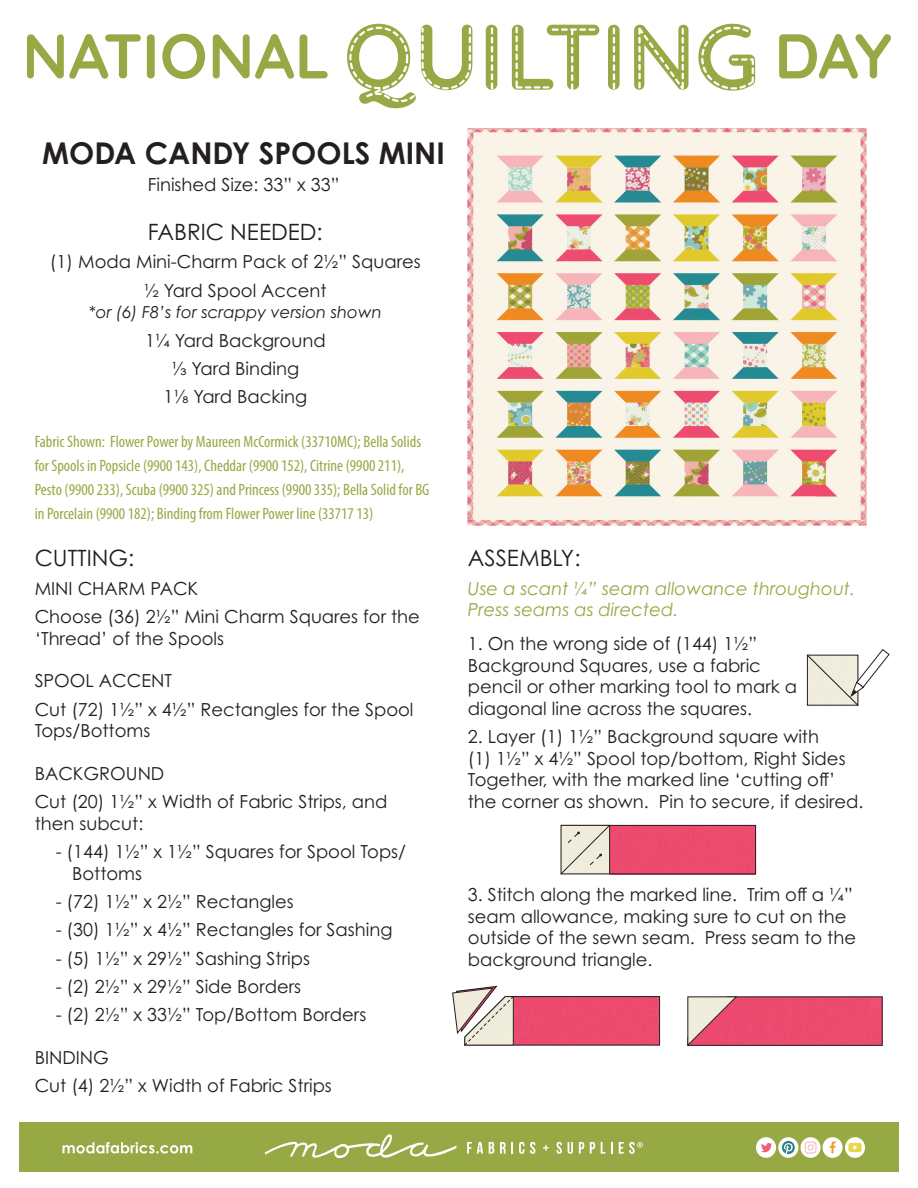
<style>
.page{position:relative;width:918px;height:1188px;background:#fff}
.page>*{position:absolute;margin:0;border:0;box-sizing:border-box;transform-origin:0 0}
.t1{font:700 30px "Century Gothic Pro";color:#231f20}
.t2{font:22.5px "Century Gothic Pro";color:#231f20}
.t3{font:18px/21.6px "Century Gothic Pro";color:#231f20}
.t4{font:italic 18px/21.6px "Century Gothic Pro";color:#97a944}
.t5{font:condensed 16.5px/24px "Myriad Pro";color:#97a944}
.t6{font:italic 16.5px "Century Gothic Pro";color:#231f20}
</style>
<div class="page">
<img style="left:468px;top:128px;width:398px;height:397px">
<div style="left:611px;top:827px;width:143px;height:45px;background:#ec4b6e"></div>
<div style="left:561px;top:825px;width:195px;height:49px;border:1px solid #231f20"></div>
<svg style="left:560px;top:824px;width:51px;height:51px;background:#d8d2c4"></svg>
<svg style="left:452px;top:986px;width:208px;height:60px"></svg>
<svg style="left:688px;top:997px;width:195px;height:49px;background:#e45b78"></svg>
<svg style="left:806px;top:649px;width:84px;height:57px"></svg>
<svg style="left:27px;top:34px;width:301px;height:45px"></svg>
<svg style="left:779px;top:34px;width:112px;height:45px"></svg>
<svg style="left:347px;top:24px;width:408px;height:84px"></svg>
<div style="left:19px;top:1122px;width:880px;height:50px;background:#97a944"></div>
<svg style="left:265px;top:1134px;width:191px;height:24px"></svg>
<svg style="left:467px;top:1142px;width:16px;height:12px"></svg>
<svg style="left:489px;top:1142px;width:5px;height:12px"></svg>
<svg style="left:500px;top:1142px;width:13px;height:12px"></svg>
<svg style="left:519px;top:1142px;width:5px;height:12px"></svg>
<svg style="left:530px;top:1142px;width:5px;height:12px"></svg>
<svg style="left:543px;top:1145px;width:6px;height:6px"></svg>
<svg style="left:556px;top:1142px;width:6px;height:12px"></svg>
<svg style="left:568px;top:1142px;width:5px;height:12px"></svg>
<svg style="left:579px;top:1142px;width:5px;height:12px"></svg>
<svg style="left:590px;top:1142px;width:5px;height:12px"></svg>
<svg style="left:601px;top:1142px;width:12px;height:12px"></svg>
<svg style="left:619px;top:1142px;width:24px;height:12px"></svg>
<svg style="left:63px;top:1142px;width:129px;height:12px"></svg>
<div style="left:756px;top:1137px;width:20px;height:21px;background:#fff;border-radius:50%"></div>
<svg style="left:761px;top:1143px;width:11px;height:10px"></svg>
<div style="left:778px;top:1137px;width:20px;height:21px;background:#fff;border-radius:50%"></div>
<svg style="left:782px;top:1141px;width:13px;height:13px"></svg>
<div style="left:823px;top:1137px;width:20px;height:21px;background:#fff;border-radius:50%"></div>
<svg style="left:830px;top:1141px;width:6px;height:12px"></svg>
<div style="left:845px;top:1137px;width:20px;height:21px;background:#fff;border-radius:50%"></div>
<svg style="left:848px;top:1143px;width:14px;height:9px"></svg>
<svg style="left:801px;top:1137px;width:20px;height:21px"></svg>
<svg style="left:805px;top:1141px;width:12px;height:13px"></svg>
<h1 class="t1" style="left:42px;top:135px;width:404px">MODA CANDY SPOOLS MINI</h1>
<p class="t3" style="left:148px;top:174px;width:193px">Finished Size: 33” x 33”</p>
<p class="t2" style="left:148px;top:218px;width:176px">FABRIC NEEDED:</p>
<p class="t3" style="left:50px;top:248px;width:372px;line-height:28.3px;text-align:center">(1) Moda Mini-Charm Pack of 21/2” Squares<br>1/2 Yard Spool Accent</p>
<p class="t6" style="left:89px;top:303px;width:294px">*or (6) F8’s for scrappy version shown</p>
<p class="t3" style="left:145px;top:326px;width:182px;line-height:28.3px;text-align:center">1¼ Yard Background ⅓ Yard Binding<br>1⅛ Yard Backing</p>
<p class="t5" style="left:35px;top:429px;width:396px">Fabric Shown: Flower Power by Maureen McCormick (33710MC); Bella Solids for Spools in Popsicle (9900 143), Cheddar (9900 152), Citrine (9900 211), Pesto (9900 233), Scuba (9900 325) and Princess (9900 335); Bella Solid for BG in Porcelain (9900 182); Binding from Flower Power line (33717 13)</p>
<p class="t2" style="left:35px;top:545px;width:101px">CUTTING:</p>
<p class="t3" style="left:35px;top:574px;width:387px;line-height:28.3px">MINI CHARM PACK<br>Choose (36) 21/2” Mini Charm Squares for the</p>
<p class="t3" style="left:35px;top:627px;width:191px">‘Thread’ of the Spools</p>
<p class="t3" style="left:35px;top:666px;width:380px;line-height:28.3px">SPOOL ACCENT<br>Cut (72) 11/2” x 41/2” Rectangles for the Spool</p>
<p class="t3" style="left:35px;top:720px;width:117px">Tops/Bottoms</p>
<p class="t3" style="left:35px;top:759px;width:354px;line-height:28.3px">BACKGROUND<br>Cut (20) 11/2” x Width of Fabric Strips, and</p>
<p class="t3" style="left:35px;top:812px;width:110px">then subcut:</p>
<p class="t3" style="left:72px;top:841px;width:335px;text-indent:-17px">- (144) 11/2” x 11/2” Squares for Spool Tops/<br>Bottoms</p>
<p class="t3" style="left:56px;top:891px;width:240px">- (72) 11/2” x 21/2” Rectangles</p>
<p class="t3" style="left:56px;top:919px;width:338px">- (30) 11/2” x 41/2” Rectangles for Sashing</p>
<p class="t3" style="left:56px;top:947px;width:256px">- (5) 11/2” x 291/2” Sashing Strips</p>
<p class="t3" style="left:56px;top:976px;width:247px">- (2) 21/2” x 291/2” Side Borders</p>
<p class="t3" style="left:56px;top:1004px;width:312px">- (2) 21/2” x 331/2” Top/Bottom Borders</p>
<p class="t3" style="left:35px;top:1043px;width:299px;line-height:28.3px">BINDING<br>Cut (4) 21/2” x Width of Fabric Strips</p>
<p class="t2" style="left:468px;top:545px;width:114px">ASSEMBLY:</p>
<p class="t4" style="left:468px;top:577px;width:389px">Use a scant ¼” seam allowance throughout.<br>Press seams as directed.</p>
<p class="t3" style="left:468px;top:633px;width:331px">1. On the wrong side of (144) 11/2” Background Squares, use a fabric pencil or other marking tool to mark a diagonal line across the squares.</p>
<p class="t3" style="left:468px;top:726px;width:397px">2. Layer (1) 11/2” Background square with<br>(1) 11/2” x 41/2” Spool top/bottom, Right Sides Together, with the marked line ‘cutting off’ the corner as shown. Pin to secure, if desired.</p>
<p class="t3" style="left:468px;top:884px;width:390px">3. Stitch along the marked line. Trim off a ¼” seam allowance, making sure to cut on the outside of the sewn seam. Press seam to the background triangle.</p>
</div>
